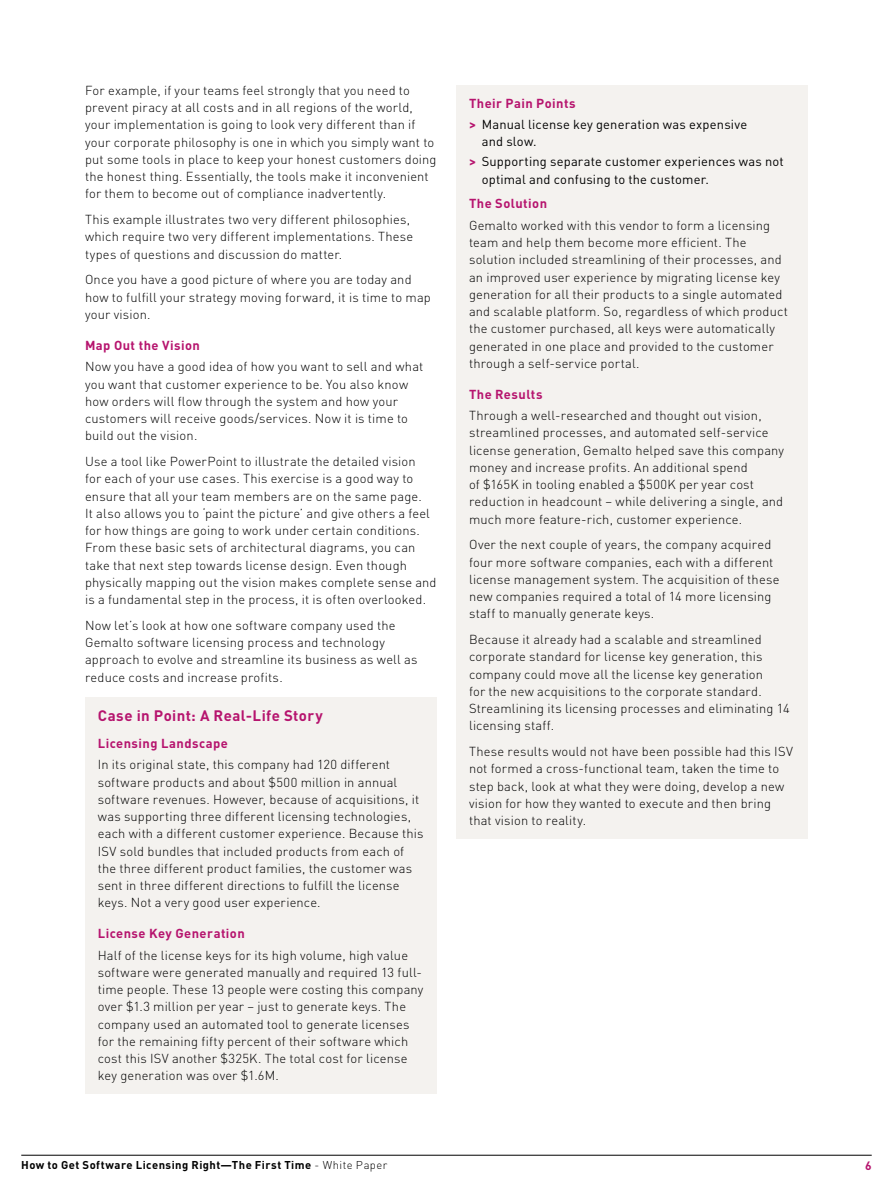
<style>
.page{position:relative;width:893px;height:1191px;background:#fff}
.page>*{position:absolute;margin:0;border:0;box-sizing:border-box;transform-origin:0 0}
.t1{font:700 15px "DIN Pro";letter-spacing:.03em;color:#b6146e}
.t2{font:300 12.9px/17.2px "DIN Pro";letter-spacing:.015em;color:#000}
.t3{font:12.9px/21.5px "DIN Pro";letter-spacing:.015em;color:#000}
.t4{font:700 12.9px "DIN Pro";letter-spacing:.035em;color:#b6146e}
.t5{font:700 12px "DIN Pro";color:#b6146e}
.t6{font:700 11.25px "DIN Pro";letter-spacing:.04em;color:#000}
.s1{font-weight:700;color:#b6146e}
.s2{font-weight:300}
</style>
<div class="page">
<hr style="left:21px;top:1155px;width:851px;height:1px;background:#000">
<div style="left:85px;top:697px;width:352px;height:396px;background:#f4f2ef"></div>
<div style="left:456px;top:85px;width:352px;height:753px;background:#f4f2ef"></div>
<p class="t2" style="left:85px;top:81px;width:353px">For example, if your teams feel strongly that you need to prevent piracy at all costs and in all regions of the world, your implementation is going to look very different than if your corporate philosophy is one in which you simply want to put some tools in place to keep your honest customers doing the honest thing. Essentially, the tools make it inconvenient for them to become out of compliance inadvertently.</p>
<p class="t2" style="left:85px;top:210px;width:330px">This example illustrates two very different philosophies, which require two very different implementations. These types of questions and discussion do matter.</p>
<p class="t2" style="left:85px;top:271px;width:347px">Once you have a good picture of where you are today and how to fulfill your strategy moving forward, it is time to map your vision.</p>
<p class="t4" style="left:85px;top:336px;width:116px">Map Out the Vision</p>
<p class="t2" style="left:85px;top:357px;width:340px">Now you have a good idea of how you want to sell and what you want that customer experience to be. You also know how orders will flow through the system and how your customers will receive goods/services. Now it is time to build out the vision.</p>
<p class="t2" style="left:85px;top:452px;width:353px">Use a tool like PowerPoint to illustrate the detailed vision<br>for each of your use cases. This exercise is a good way to ensure that all your team members are on the same page.<br>It also allows you to ‘paint the picture’ and give others a feel for how things are going to work under certain conditions.<br>From these basic sets of architectural diagrams, you can take that next step towards license design. Even though physically mapping out the vision makes complete sense and is a fundamental step in the process, it is often overlooked.</p>
<p class="t2" style="left:85px;top:616px;width:334px">Now let’s look at how one software company used the Gemalto software licensing process and technology approach to evolve and streamline its business as well as reduce costs and increase profits.</p>
<p class="t1" style="left:98px;top:705px;width:226px">Case in Point: A Real-Life Story</p>
<p class="t4" style="left:98px;top:734px;width:132px">Licensing Landscape</p>
<p class="t2" style="left:98px;top:755px;width:327px">In its original state, this company had 120 different software products and about $500 million in annual software revenues. However, because of acquisitions, it was supporting three different licensing technologies, each with a different customer experience. Because this ISV sold bundles that included products from each of the three different product families, the customer was sent in three different directions to fulfill the license keys. Not a very good user experience.</p>
<p class="t4" style="left:98px;top:924px;width:148px">License Key Generation</p>
<p class="t2" style="left:98px;top:945px;width:327px">Half of the license keys for its high volume, high value software were generated manually and required 13 full&shy;time people. These 13 people were costing this company over $1.3 million per year – just to generate keys. The company used an automated tool to generate licenses for the remaining fifty percent of their software which cost this ISV another $325K. The total cost for license key generation was over $1.6M.</p>
<p class="t3" style="left:469px;top:92px;width:280px"><span class="s1">Their Pain Points<br>&gt;</span> Manual license key generation was expensive</p>
<p class="t3" style="left:469px;top:131px;width:316px;line-height:19.8px;text-indent:13px">and slow.<br><span class="s1">&gt;</span> Supporting separate customer experiences was not</p>
<p class="t3" style="left:482px;top:168px;width:229px">optimal and confusing to the customer.</p>
<p class="t4" style="left:469px;top:195px;width:80px">The Solution</p>
<p class="t2" style="left:469px;top:216px;width:321px">Gemalto worked with this vendor to form a licensing team and help them become more efficient. The solution included streamlining of their processes, and an improved user experience by migrating license key generation for all their products to a single automated and scalable platform. So, regardless of which product the customer purchased, all keys were automatically generated in one place and provided to the customer through a self-service portal.</p>
<p class="t4" style="left:469px;top:385px;width:75px">The Results</p>
<p class="t2" style="left:469px;top:406px;width:317px">Through a well-researched and thought out vision, streamlined processes, and automated self-service license generation, Gemalto helped save this company money and increase profits. An additional spend<br>of $165K in tooling enabled a $500K per year cost reduction in headcount – while delivering a single, and much more feature-rich, customer experience.</p>
<p class="t2" style="left:469px;top:535px;width:312px">Over the next couple of years, the company acquired four more software companies, each with a different license management system. The acquisition of these new companies required a total of 14 more licensing staff to manually generate keys.</p>
<p class="t2" style="left:469px;top:630px;width:322px">Because it already had a scalable and streamlined corporate standard for license key generation, this company could move all the license key generation<br>for the new acquisitions to the corporate standard.<br>Streamlining its licensing processes and eliminating 14 licensing staff.</p>
<p class="t2" style="left:469px;top:742px;width:325px">These results would not have been possible had this ISV not formed a cross-functional team, taken the time to step back, look at what they were doing, develop a new vision for how they wanted to execute and then bring that vision to reality.</p>
<p class="t6" style="left:21px;top:1157px;width:368px">How to Get Software Licensing Right—The First Time <span class="s2">- White Paper</span></p>
<p class="t5" style="left:865px;top:1157px;width:8px">6</p>
</div>
